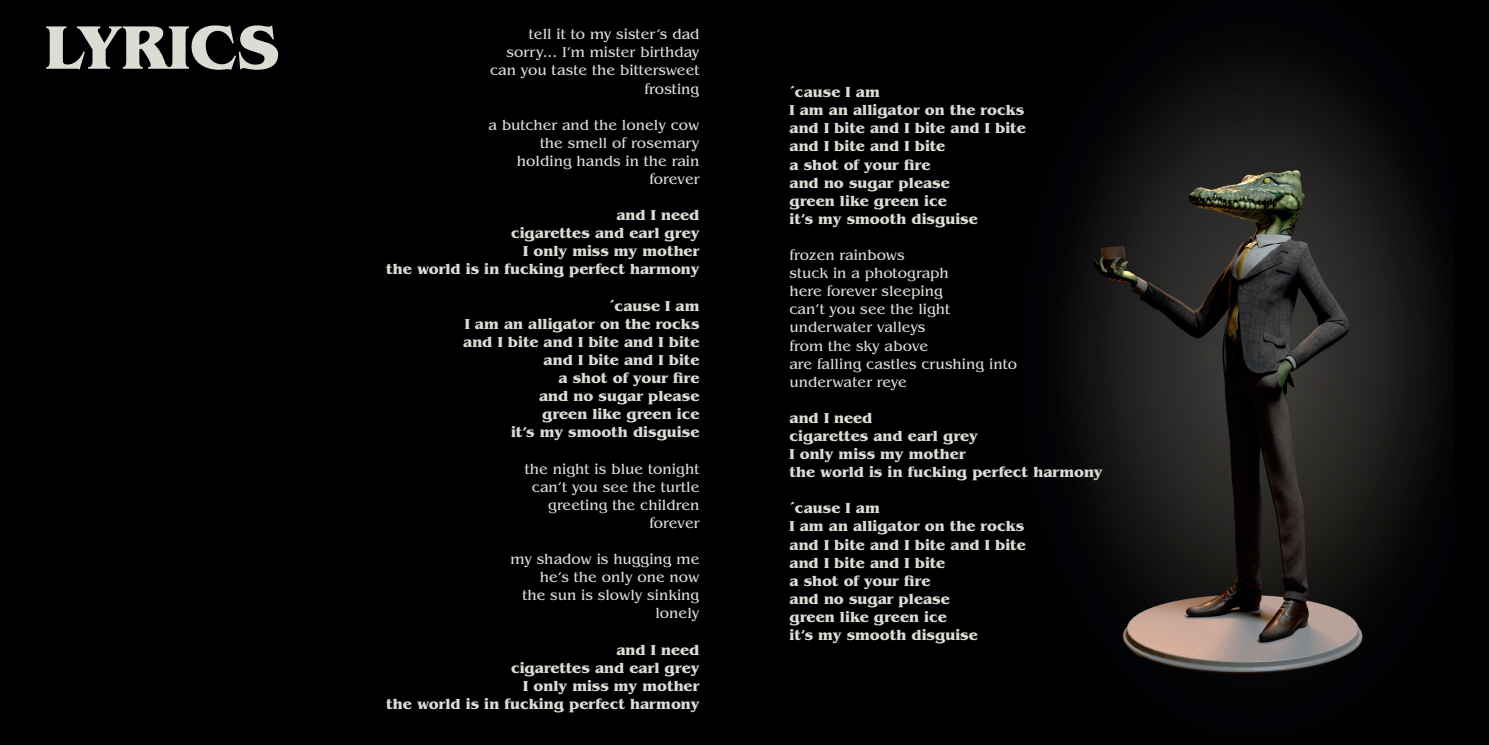
<style>
.page{position:relative;width:1489px;height:745px;background:#fff}
.page>*{position:absolute;margin:0;border:0;box-sizing:border-box;transform-origin:0 0}
.t1{font:700 64.25px "Benguiat Pro ITC";color:#dcdcd4}
.t2{font:700 15.12px/18.1px "Benguiat Pro ITC";color:#dcdcd4;text-align:right}
.t3{font:15.12px/18.1px "Benguiat Pro ITC";color:#dcdcd4;text-align:right}
</style>
<div class="page">
<div style="left:0;top:0;width:1488px;height:744px;background:#000002"></div>
<img style="left:1020px;top:0;width:433px;height:744px">
<h1 class="t1" style="left:45px;top:10px;width:236px">LYRICS</h1>
<p class="t3" style="left:490px;top:25px;width:211px">tell it to my sister‘s dad sorry... I‘m mister birthday can you taste the bittersweet frosting</p>
<p class="t3" style="left:488px;top:116px;width:212px">a butcher and the lonely cow the smell of rosemary holding hands in the rain forever</p>
<p class="t2" style="left:386px;top:206px;width:315px">and I need<br>cigarettes and earl grey<br>I only miss my mother<br>the world is in fucking perfect harmony</p>
<p class="t2" style="left:463px;top:296px;width:238px">´cause I am<br>I am an alligator on the rocks and I bite and I bite and I bite and I bite and I bite<br>a shot of your fire<br>and no sugar please<br>green like green ice<br>it‘s my smooth disguise</p>
<p class="t3" style="left:525px;top:459px;width:176px">the night is blue tonight can‘t you see the turtle greeting the children forever</p>
<p class="t3" style="left:510px;top:550px;width:190px">my shadow is hugging me he‘s the only one now<br>the sun is slowly sinking lonely</p>
<p class="t2" style="left:386px;top:640px;width:315px">and I need<br>cigarettes and earl grey<br>I only miss my mother<br>the world is in fucking perfect harmony</p>
<p class="t2" style="left:789px;top:83px;width:238px;text-align:left">´cause I am<br>I am an alligator on the rocks and I bite and I bite and I bite and I bite and I bite<br>a shot of your fire<br>and no sugar please<br>green like green ice<br>it‘s my smooth disguise</p>
<p class="t3" style="left:789px;top:246px;width:229px;text-align:left">frozen rainbows<br>stuck in a photograph<br>here forever sleeping<br>can‘t you see the light underwater valleys<br>from the sky above<br>are falling castles crushing into underwater reye</p>
<p class="t2" style="left:789px;top:408px;width:315px;text-align:left">and I need<br>cigarettes and earl grey<br>I only miss my mother<br>the world is in fucking perfect harmony</p>
<p class="t2" style="left:789px;top:499px;width:238px;text-align:left">´cause I am<br>I am an alligator on the rocks and I bite and I bite and I bite and I bite and I bite<br>a shot of your fire<br>and no sugar please<br>green like green ice<br>it‘s my smooth disguise</p>
</div>
